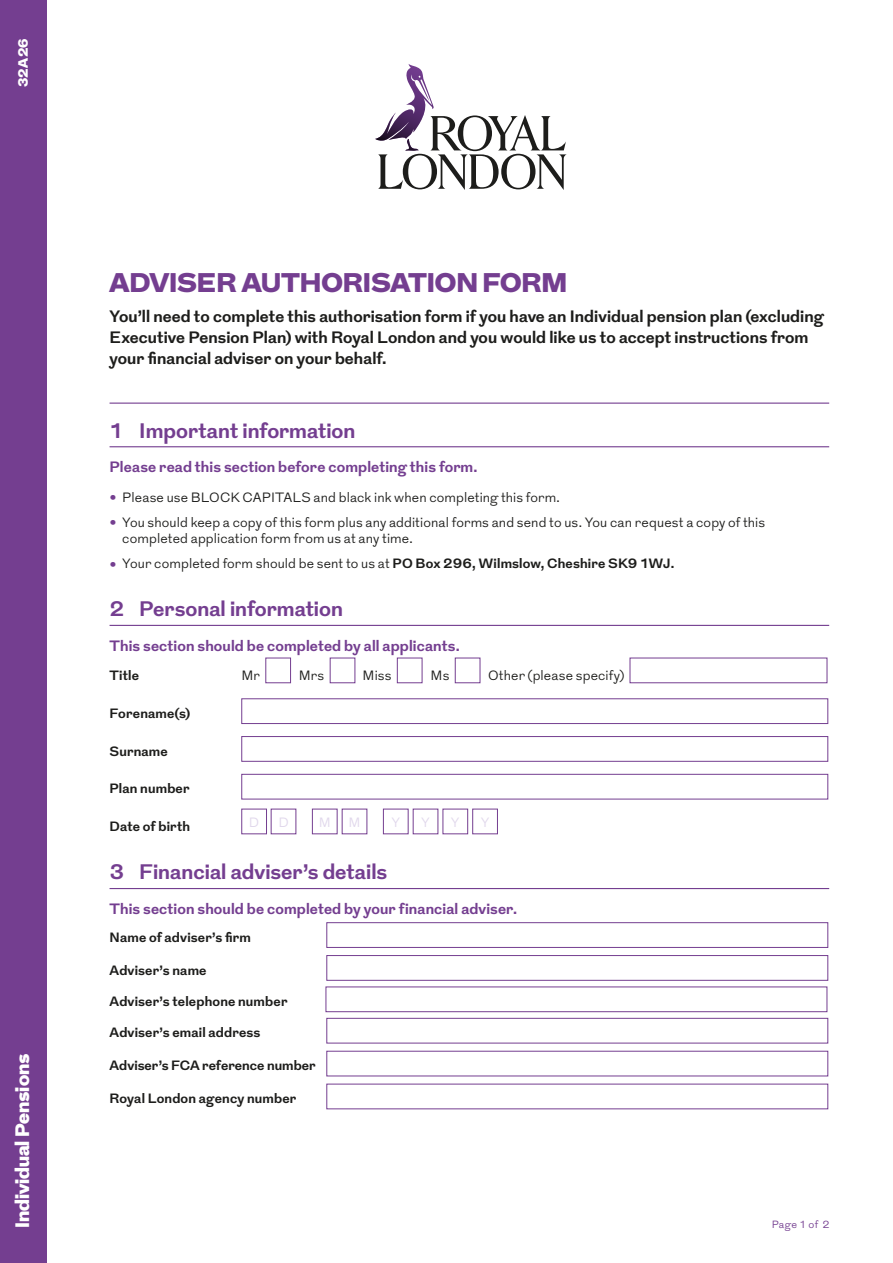
<style>
.page{position:relative;width:893px;height:1263px;background:#fff}
.page>*{position:absolute;margin:0;border:0;box-sizing:border-box;transform-origin:0 0}
.t1{font:900 27px "Grot";letter-spacing:-.005em;color:#743e90}
.t2{font:700 21px "Grot";color:#743e90}
.t3{font:900 19.5px "Grot";color:#fff}
.t4{font:700 16.5px/21px "Grot";letter-spacing:.005em;color:#1d1d1b}
.t5{font:700 15px "Grot";letter-spacing:.01em;color:#743e90}
.t6{font:300 13.5px/16.5px "Grot";letter-spacing:.01em;color:#1d1d1b}
.t7{font:700 13.5px "Grot";letter-spacing:.01em;color:#1d1d1b}
.t8{font:300 13.5px "Grot";color:#e1d8ec}
.t9{font:900 13.5px "Grot";color:#fff}
.t10{font:300 10.5px "Grot";letter-spacing:.025em;color:#743e90}
.s1{font-family:"Adobe Caslon Pro";font-weight:400;font-size:21px;color:#743e90}
.s2{font-weight:700}
</style>
<div class="page">
<div style="left:0;top:0;width:47px;height:1263px;background:#743e90"></div>
<hr style="left:110px;top:403px;width:719px;height:1px;background:#743e90">
<hr style="left:110px;top:446px;width:719px;height:1px;background:#743e90">
<hr style="left:110px;top:625px;width:719px;height:1px;background:#743e90">
<hr style="left:110px;top:888px;width:719px;height:1px;background:#743e90">
<div style="left:265px;top:658px;width:26px;height:25px;border:1px solid #743e90"></div>
<div style="left:397px;top:658px;width:25px;height:25px;border:1px solid #743e90"></div>
<div style="left:455px;top:658px;width:25px;height:25px;border:1px solid #743e90"></div>
<div style="left:630px;top:658px;width:197px;height:25px;border:1px solid #743e90"></div>
<div style="left:241px;top:698px;width:587px;height:26px;border:1px solid #743e90"></div>
<div style="left:241px;top:736px;width:587px;height:26px;border:1px solid #743e90"></div>
<div style="left:241px;top:774px;width:587px;height:25px;border:1px solid #743e90"></div>
<div style="left:241px;top:809px;width:26px;height:25px;border:1px solid #743e90"></div>
<div style="left:472px;top:809px;width:26px;height:25px;border:1px solid #743e90"></div>
<div style="left:326px;top:922px;width:502px;height:26px;border:1px solid #743e90"></div>
<div style="left:326px;top:955px;width:502px;height:26px;border:1px solid #743e90"></div>
<div style="left:326px;top:986px;width:501px;height:26px;border:1px solid #743e90"></div>
<div style="left:326px;top:1018px;width:502px;height:25px;border:1px solid #743e90"></div>
<div style="left:326px;top:1051px;width:502px;height:25px;border:1px solid #743e90"></div>
<svg style="left:375px;top:64px;width:192px;height:126px"></svg>
<p class="t9" style="left:14px;top:87px;width:50px;rotate:-90deg">32A26</p>
<h3 class="t3" style="left:9px;top:1228px;width:176px;rotate:-90deg">Individual Pensions</h3>
<h1 class="t1" style="left:110px;top:264px;width:459px">ADVISER AUTHORISATION FORM</h1>
<p class="t4" style="left:110px;top:307px;width:716px">You’ll need to complete this authorisation form if you have an Individual pension plan (excluding<br>Executive Pension Plan) with Royal London and you would like us to accept instructions from your financial adviser on your behalf.</p>
<h2 class="t2" style="left:110px;top:416px;width:247px">1 Important information</h2>
<p class="t5" style="left:110px;top:457px;width:370px">Please read this section before completing this form.</p>
<p class="t6" style="left:110px;top:489px;width:452px"><span class="s1">•</span> Please use BLOCK CAPITALS and black ink when completing this form.</p>
<p class="t6" style="left:122px;top:514px;width:644px;text-indent:-13px"><span class="s1">•</span> You should keep a copy of this form plus any additional forms and send to us. You can request a copy of this completed application form from us at any time.</p>
<p class="t6" style="left:110px;top:556px;width:566px"><span class="s1">•</span> Your completed form should be sent to us at <span class="s2">PO Box 296, Wilmslow, Cheshire SK9 1WJ.</span></p>
<h2 class="t2" style="left:110px;top:594px;width:235px">2 Personal information</h2>
<p class="t5" style="left:110px;top:635px;width:352px">This section should be completed by all applicants.</p>
<p class="t7" style="left:110px;top:666px;width:31px">Title</p>
<p class="t6" style="left:241px;top:668px;width:20px">Mr</p>
<p class="t6" style="left:299px;top:668px;width:27px">Mrs</p>
<p class="t6" style="left:363px;top:668px;width:30px">Miss</p>
<p class="t6" style="left:431px;top:668px;width:20px">Ms</p>
<p class="t6" style="left:488px;top:668px;width:138px">Other (please specify)</p>
<p class="t7" style="left:110px;top:704px;width:82px">Forename(s)</p>
<p class="t7" style="left:110px;top:742px;width:60px">Surname</p>
<p class="t7" style="left:110px;top:779px;width:82px">Plan number</p>
<p class="t7" style="left:110px;top:817px;width:82px">Date of birth</p>
<p class="t8" style="left:249px;top:813px;width:12px">D</p>
<p class="t8" style="left:278px;top:813px;width:12px">D</p>
<p class="t8" style="left:319px;top:813px;width:14px">M</p>
<p class="t8" style="left:348px;top:813px;width:14px">M</p>
<p class="t8" style="left:391px;top:813px;width:10px">Y</p>
<p class="t8" style="left:421px;top:813px;width:10px">Y</p>
<p class="t8" style="left:451px;top:813px;width:10px">Y</p>
<p class="t8" style="left:481px;top:813px;width:10px">Y</p>
<h2 class="t2" style="left:110px;top:858px;width:279px">3 Financial adviser’s details</h2>
<p class="t5" style="left:110px;top:898px;width:409px">This section should be completed by your financial adviser.</p>
<p class="t7" style="left:110px;top:928px;width:143px">Name of adviser’s firm</p>
<p class="t7" style="left:110px;top:961px;width:99px">Adviser’s name</p>
<p class="t7" style="left:110px;top:992px;width:179px">Adviser’s telephone number</p>
<p class="t7" style="left:110px;top:1023px;width:152px">Adviser’s email address</p>
<p class="t7" style="left:110px;top:1056px;width:208px">Adviser’s FCA reference number</p>
<p class="t7" style="left:110px;top:1089px;width:188px">Royal London agency number</p>
<p class="t10" style="left:772px;top:1218px;width:59px">Page 1 of 2</p>
</div>
